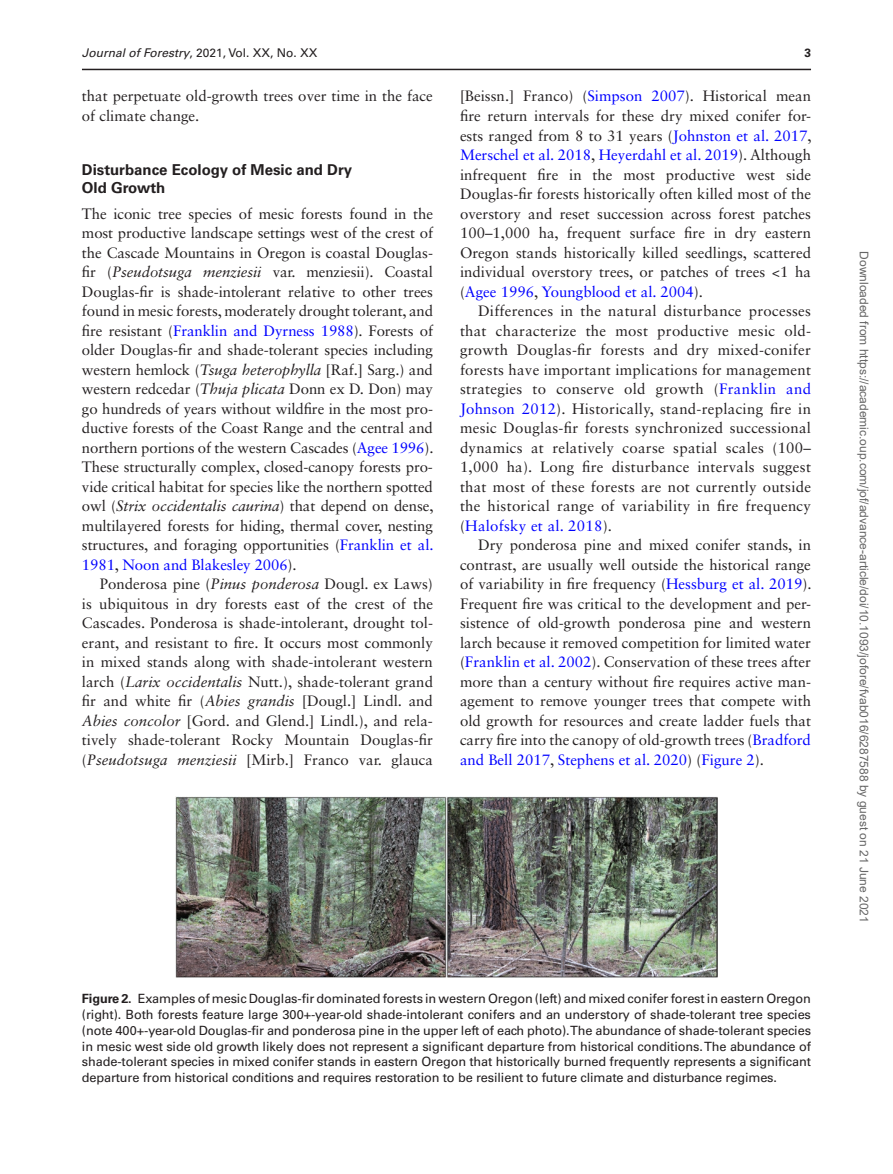
<style>
.page{position:relative;width:893px;height:1174px;background:#fff}
.page>*{position:absolute;margin:0;border:0;box-sizing:border-box;transform-origin:0 0}
.t1{font:15px/19.5px "Sabon LT Std";color:#231f20;text-align:justify}
.t2{font:700 15px/18px "Univers LT Std";color:#231f20}
.t3{font:12.75px/15.8px "Univers LT Std";letter-spacing:-.01em;color:#231f20;text-align:justify}
.t4{font:12px "Arial";color:#666}
.t5{font:12px "Univers LT Std";color:#231f20}
.t6{font:700 12px "Univers LT Std";color:#231f20}
.s1{font-style:italic}
.s2{color:#00f}
.s3{font-weight:700}
</style>
<div class="page">
<hr style="left:82px;top:69px;width:729px;height:1px;background:#231f20">
<img style="left:175px;top:796px;width:542px;height:181px">
<p class="t5" style="left:82px;top:45px;width:237px"><span class="s1">Journal of Forestry</span>, 2021, Vol. XX, No. XX</p>
<p class="t6" style="left:804px;top:45px;width:8px">3</p>
<p class="t1" style="left:82px;top:86px;width:352px">that perpetuate old-growth trees over time in the face of climate change.</p>
<p class="t2" style="left:82px;top:161px;width:272px">Disturbance Ecology of Mesic and Dry<br>Old Growth</p>
<p class="t1" style="left:82px;top:203px;width:353px">The iconic tree species of mesic forests found in the most productive landscape settings west of the crest of the Cascade Mountains in Oregon is coastal Douglas&shy;fir (<span class="s1">Pseudotsuga menziesii</span> var. menziesii). Coastal Douglas-fir is shade-intolerant relative to other trees found in mesic forests, moderately drought tolerant, and fire resistant (<span class="s2">Franklin and Dyrness 1988</span>). Forests of older Douglas-fir and shade-tolerant species including western hemlock (<span class="s1">Tsuga heterophylla</span> [Raf.] Sarg.) and western redcedar (<span class="s1">Thuja plicata</span> Donn ex D. Don) may go hundreds of years without wildfire in the most pro&shy;ductive forests of the Coast Range and the central and northern portions of the western Cascades (<span class="s2">Agee 1996</span>).<br>These structurally complex, closed-canopy forests pro&shy;vide critical habitat for species like the northern spotted owl (<span class="s1">Strix occidentalis caurina</span>) that depend on dense, multilayered forests for hiding, thermal cover, nesting structures, and foraging opportunities (<span class="s2">Franklin et al.<br>1981</span>, <span class="s2">Noon and Blakesley 2006</span>).</p>
<p class="t1" style="left:82px;top:574px;width:353px;text-indent:18px">Ponderosa pine (<span class="s1">Pinus ponderosa</span> Dougl. ex Laws) is ubiquitous in dry forests east of the crest of the Cascades. Ponderosa is shade-intolerant, drought tol&shy;erant, and resistant to fire. It occurs most commonly in mixed stands along with shade-intolerant western larch (<span class="s1">Larix occidentalis</span> Nutt.), shade-tolerant grand fir and white fir (<span class="s1">Abies grandis</span> [Dougl.] Lindl. and <span class="s1">Abies concolor</span> [Gord. and Glend.] Lindl.), and rela&shy;tively shade-tolerant Rocky Mountain Douglas-fir (<span class="s1">Pseudotsuga menziesii</span> [Mirb.] Franco var. glauca</p>
<p class="t1" style="left:460px;top:86px;width:353px">[Beissn.] Franco) (<span class="s2">Simpson 2007</span>). Historical mean fire return intervals for these dry mixed conifer for&shy;ests ranged from 8 to 31 years (<span class="s2">Johnston et al. 2017</span>, <span class="s2">Merschel et al. 2018</span>, <span class="s2">Heyerdahl et al. 2019</span>). Although infrequent fire in the most productive west side Douglas-fir forests historically often killed most of the overstory and reset succession across forest patches 100–1,000 ha, frequent surface fire in dry eastern Oregon stands historically killed seedlings, scattered individual overstory trees, or patches of trees &lt;1 ha (<span class="s2">Agee 1996</span>, <span class="s2">Youngblood et al. 2004</span>).</p>
<p class="t1" style="left:460px;top:301px;width:353px;text-indent:18px">Differences in the natural disturbance processes that characterize the most productive mesic old&shy;growth Douglas-fir forests and dry mixed-conifer forests have important implications for management strategies to conserve old growth (<span class="s2">Franklin and Johnson 2012</span>). Historically, stand-replacing fire in mesic Douglas-fir forests synchronized successional dynamics at relatively coarse spatial scales (100– 1,000 ha). Long fire disturbance intervals suggest that most of these forests are not currently outside the historical range of variability in fire frequency (<span class="s2">Halofsky et al. 2018</span>).</p>
<p class="t1" style="left:460px;top:535px;width:353px;text-indent:18px">Dry ponderosa pine and mixed conifer stands, in contrast, are usually well outside the historical range of variability in fire frequency (<span class="s2">Hessburg et al. 2019</span>).<br>Frequent fire was critical to the development and per&shy;sistence of old-growth ponderosa pine and western larch because it removed competition for limited water (<span class="s2">Franklin et al. 2002</span>). Conservation of these trees after more than a century without fire requires active man&shy;agement to remove younger trees that compete with old growth for resources and create ladder fuels that carry fire into the canopy of old-growth trees (<span class="s2">Bradford and Bell 2017</span>, <span class="s2">Stephens et al. 2020</span>) (<span class="s2">Figure 2</span>).</p>
<p class="t3" style="left:82px;top:991px;width:731px"><span class="s3">Figure 2.</span> Examples of mesic Douglas-fir dominated forests in western Oregon (left) and mixed conifer forest in eastern Oregon (right). Both forests feature large 300+-year-old shade-intolerant conifers and an understory of shade-tolerant tree species (note 400+-year-old Douglas-fir and ponderosa pine in the upper left of each photo). The abundance of shade-tolerant species in mesic west side old growth likely does not represent a significant departure from historical conditions. The abundance of shade-tolerant species in mixed conifer stands in eastern Oregon that historically burned frequently represents a significant departure from historical conditions and requires restoration to be resilient to future climate and disturbance regimes.</p>
<p class="t4" style="left:868px;top:251px;width:673px;rotate:90deg">Downloaded from https://academic.oup.com/jof/advance-article/doi/10.1093/jofore/fvab016/6287588 by guest on 21 June 2021</p>
</div>
